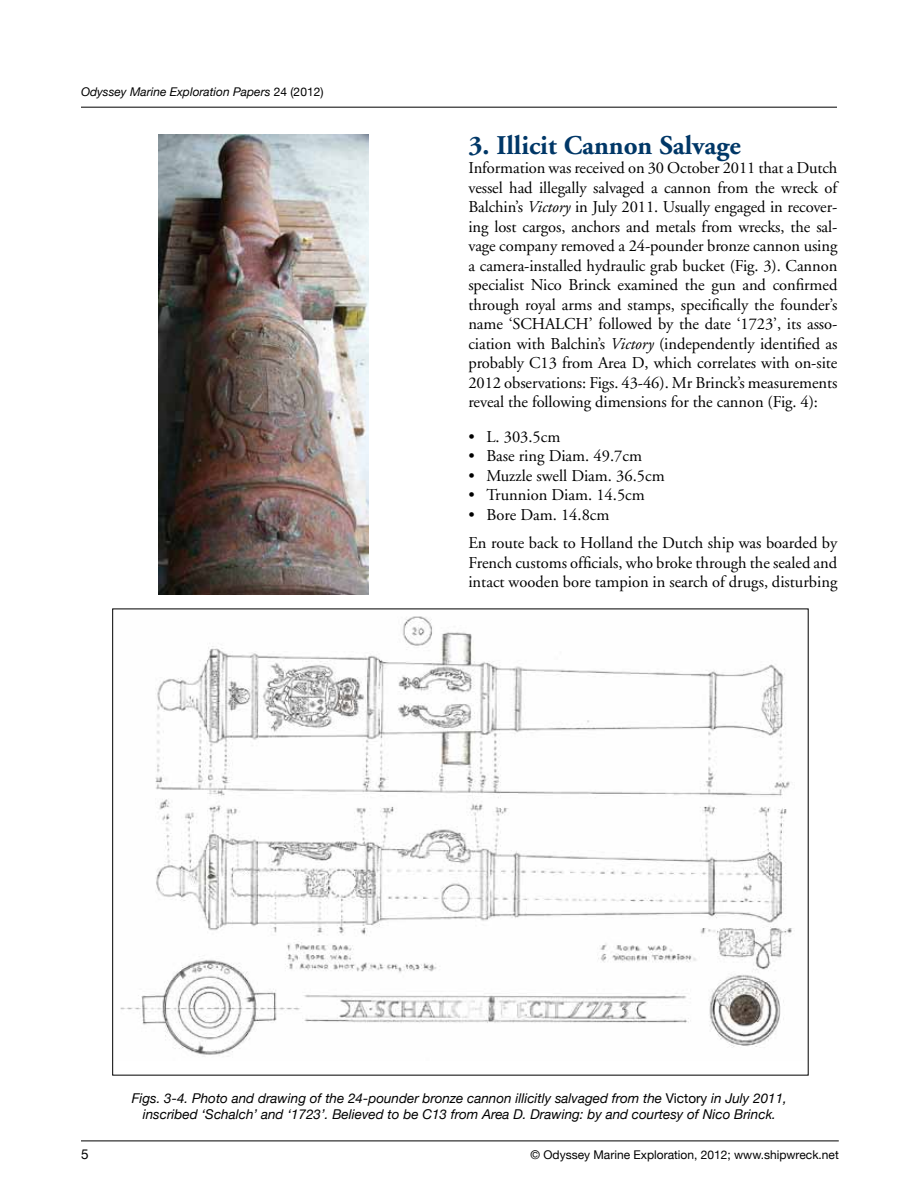
<style>
.page{position:relative;width:918px;height:1188px;background:#fff}
.page>*{position:absolute;margin:0;border:0;box-sizing:border-box;transform-origin:0 0}
.t1{font:700 27px "Adobe Garamond";color:#003767}
.t2{font:16.5px/19.5px "Adobe Garamond";color:#000}
.t3{font:italic 13.5px/16.2px "Helvetica Neue";color:#000;text-align:center}
.t4{font:13.5px "Helvetica Neue";color:#000}
.t5{font:12px "Helvetica Neue";color:#000}
.t6{font:italic 12px "Helvetica Neue";color:#000}
.s1{font-style:normal}
.s2{font-style:italic}
</style>
<div class="page">
<hr style="left:81px;top:1141px;width:758px;height:1px;background:#000">
<hr style="left:81px;top:107px;width:756px;height:1px;background:#000">
<img style="left:159px;top:135px;width:209px;height:460px">
<img style="left:120px;top:616px;width:672px;height:441px">
<p class="t6" style="left:81px;top:84px;width:244px">Odyssey Marine Exploration Papers <span class="s1">24 (2012)</span></p>
<h1 class="t1" style="left:468px;top:130px;width:274px">3. Illicit Cannon Salvage</h1>
<p class="t2" style="left:468px;top:158px;width:371px;text-align:justify">Information was received on 30 October 2011 that a Dutch vessel had illegally salvaged a cannon from the wreck of Balchin’s <span class="s2">Victory</span> in July 2011. Usually engaged in recover&shy;ing lost cargos, anchors and metals from wrecks, the sal&shy;vage company removed a 24-pounder bronze cannon using a camera-installed hydraulic grab bucket (Fig. 3). Cannon specialist Nico Brinck examined the gun and confirmed through royal arms and stamps, specifically the founder’s name ‘SCHALCH’ followed by the date ‘1723’, its asso&shy;ciation with Balchin’s <span class="s2">Victory</span> (independently identified as probably C13 from Area D, which correlates with on-site 2012 observations: Figs. 43-46). Mr Brinck’s measurements reveal the following dimensions for the cannon (Fig. 4):</p>
<p class="t2" style="left:468px;top:427px;width:94px">• L. 303.5cm</p>
<p class="t2" style="left:468px;top:447px;width:175px">• Base ring Diam. 49.7cm</p>
<p class="t2" style="left:468px;top:466px;width:198px">• Muzzle swell Diam. 36.5cm</p>
<p class="t2" style="left:468px;top:486px;width:178px">• Trunnion Diam. 14.5cm</p>
<p class="t2" style="left:468px;top:501px;width:370px;line-height:28.5px">• Bore Dam. 14.8cm<br>En route back to Holland the Dutch ship was boarded by</p>
<p class="t2" style="left:468px;top:553px;width:371px">French customs officials, who broke through the sealed and intact wooden bore tampion in search of drugs, disturbing</p>
<p class="t3" style="left:132px;top:1090px;width:657px">Figs. 3-4. Photo and drawing of the 24-pounder bronze cannon illicitly salvaged from the <span class="s1">Victory</span> in July 2011, inscribed ‘Schalch’ and ‘1723’. Believed to be C13 from Area D. Drawing: by and courtesy of Nico Brinck.</p>
<p class="t4" style="left:81px;top:1146px;width:9px">5</p>
<p class="t5" style="left:531px;top:1147px;width:310px">© Odyssey Marine Exploration, 2012; www.shipwreck.net</p>
</div>
